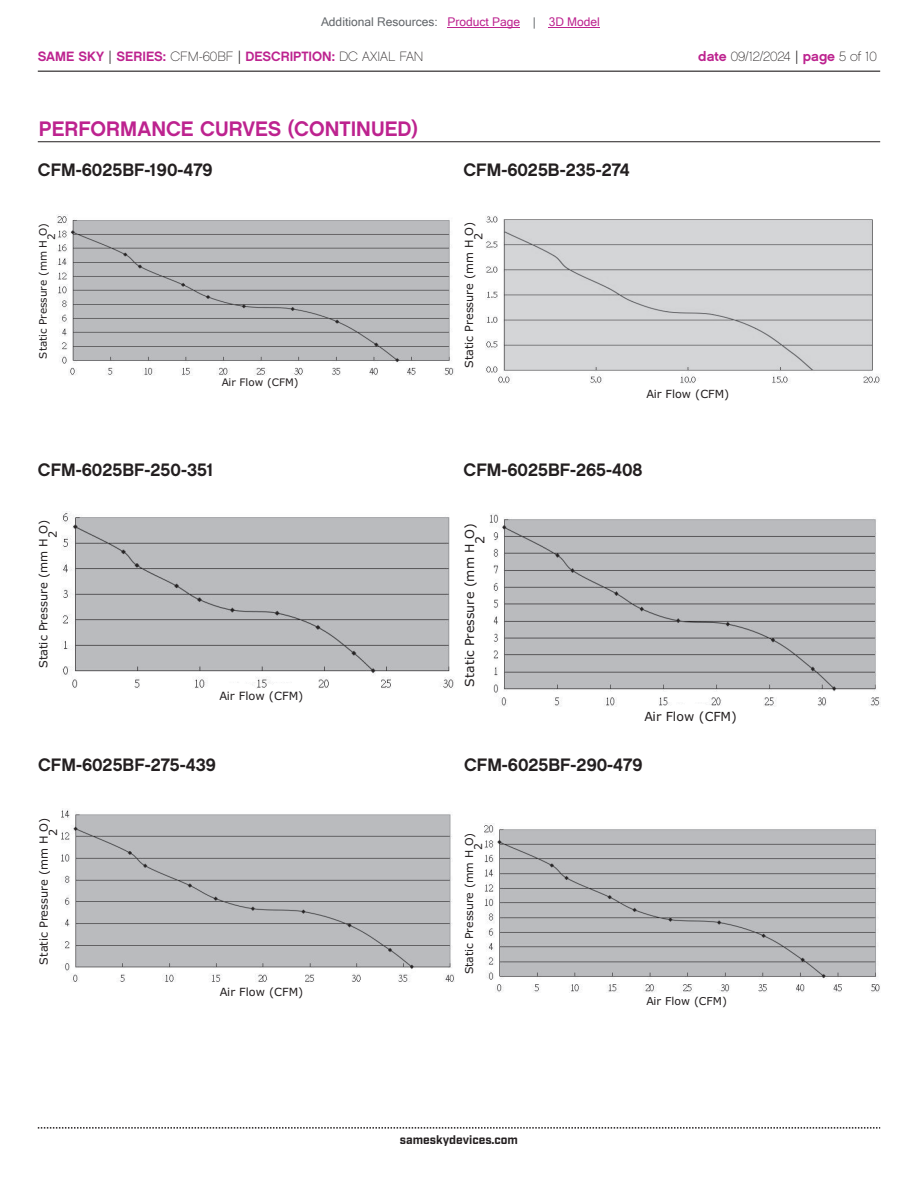
<style>
.page{position:relative;width:918px;height:1188px;background:#fff}
.page>*{position:absolute;margin:0;border:0;box-sizing:border-box;transform-origin:0 0}
.t1{font:21px "Chalet New York Nineteen Sixty";color:#bd238f}
.t2{font:18px "Chalet New York Nineteen Sixty";color:#231f20}
.t3{font:13.5px "Chalet New York Nineteen Sixty";color:#bd238f}
.t4{font:13.5px "Chalet Paris Nineteen Sixty";letter-spacing:-.005em;color:#231f20}
.t5{font:12.45px/10.4px "Verdana";color:#231f20}
.t6{font:12px "Microsoft Sans Serif";color:#63676b}
.t7{font:700 12px "Industry";color:#231f20}
.t8{font:11.4px/9.3px "Verdana";color:#231f20}
.t9{font:11.25px/9.3px "Verdana";color:#231f20}
.t10{font:10.8px/9px "Verdana";color:#231f20}
.t11{font:10.35px/8.6px "Verdana";color:#231f20}
.s1{color:#bd238f}
.s2{font-family:"Industry";color:#231f20}
.s3{font-family:"Chalet Paris Nineteen Sixty";color:#231f20}
.s4{font-family:"Chalet New York Nineteen Sixty";color:#bd238f}
.s5{font-family:"Industry"}
</style>
<div class="page">
<hr style="left:38px;top:71px;width:842px;height:1px;background:#231f20">
<svg style="left:38px;top:1127px;width:842px;height:2px"></svg>
<hr style="left:38px;top:141px;width:842px;height:1px;background:#231f20">
<img style="left:62px;top:511px;width:392px;height:178px">
<img style="left:486px;top:216px;width:394px;height:168px">
<img style="left:57px;top:214px;width:397px;height:162px">
<img style="left:490px;top:514px;width:390px;height:192px">
<img style="left:484px;top:825px;width:396px;height:168px">
<img style="left:61px;top:809px;width:394px;height:173px">
<hr style="left:448px;top:27px;width:72px;height:1px;background:#bd238f">
<hr style="left:549px;top:27px;width:51px;height:1px;background:#bd238f">
<p class="t6" style="left:321px;top:15px;width:280px">Additional Resources: <span class="s1">Product Page</span> | <span class="s1">3D Model</span></p>
<p class="t3" style="left:38px;top:47px;width:387px">SAME SKY <span class="s2">|</span> SERIES: <span class="s3">CFM-60BF</span> <span class="s2">|</span> DESCRIPTION: <span class="s3">DC AXIAL FAN</span></p>
<p class="t4" style="left:698px;top:48px;width:180px"><span class="s4">date</span> 09/12/2024 <span class="s5">|</span> <span class="s4">page</span> 5 of 10</p>
<p class="t1" style="left:39px;top:115px;width:380px">PERFORMANCE CURVES (CONTINUED)</p>
<p class="t2" style="left:38px;top:158px;width:176px">CFM-6025BF-190-479</p>
<p class="t11" style="left:39px;top:240px;width:18px;text-indent:-119px;rotate:-90deg">Static Pressure (mm H O)<br>2</p>
<p class="t11" style="left:222px;top:378px;width:78px">Air Flow (CFM)</p>
<p class="t2" style="left:38px;top:458px;width:178px">CFM-6025BF-250-351</p>
<p class="t8" style="left:39px;top:538px;width:20px;text-indent:-130px;rotate:-90deg">Static Pressure (mm H O)<br>2</p>
<p class="t8" style="left:219px;top:691px;width:86px">Air Flow (CFM)</p>
<p class="t2" style="left:38px;top:753px;width:179px">CFM-6025BF-275-439</p>
<p class="t9" style="left:39px;top:836px;width:20px;text-indent:-129px;rotate:-90deg">Static Pressure (mm H O)<br>2</p>
<p class="t9" style="left:220px;top:987px;width:85px">Air Flow (CFM)</p>
<p class="t2" style="left:464px;top:158px;width:168px">CFM-6025B-235-274</p>
<p class="t9" style="left:464px;top:240px;width:19px;text-indent:-128px;rotate:-90deg">Static Pressure (mm H O)<br>2</p>
<p class="t9" style="left:646px;top:389px;width:84px">Air Flow (CFM)</p>
<p class="t2" style="left:464px;top:458px;width:180px">CFM-6025BF-265-408</p>
<p class="t5" style="left:464px;top:544px;width:21px;text-indent:-143px;rotate:-90deg">Static Pressure (mm H O)<br>2</p>
<p class="t5" style="left:644px;top:712px;width:94px">Air Flow (CFM)</p>
<p class="t2" style="left:464px;top:753px;width:180px">CFM-6025BF-290-479</p>
<p class="t10" style="left:465px;top:850px;width:19px;text-indent:-124px;rotate:-90deg">Static Pressure (mm H O)<br>2</p>
<p class="t10" style="left:647px;top:996px;width:82px">Air Flow (CFM)</p>
<p class="t7" style="left:400px;top:1132px;width:120px">sameskydevices.com</p>
</div>
